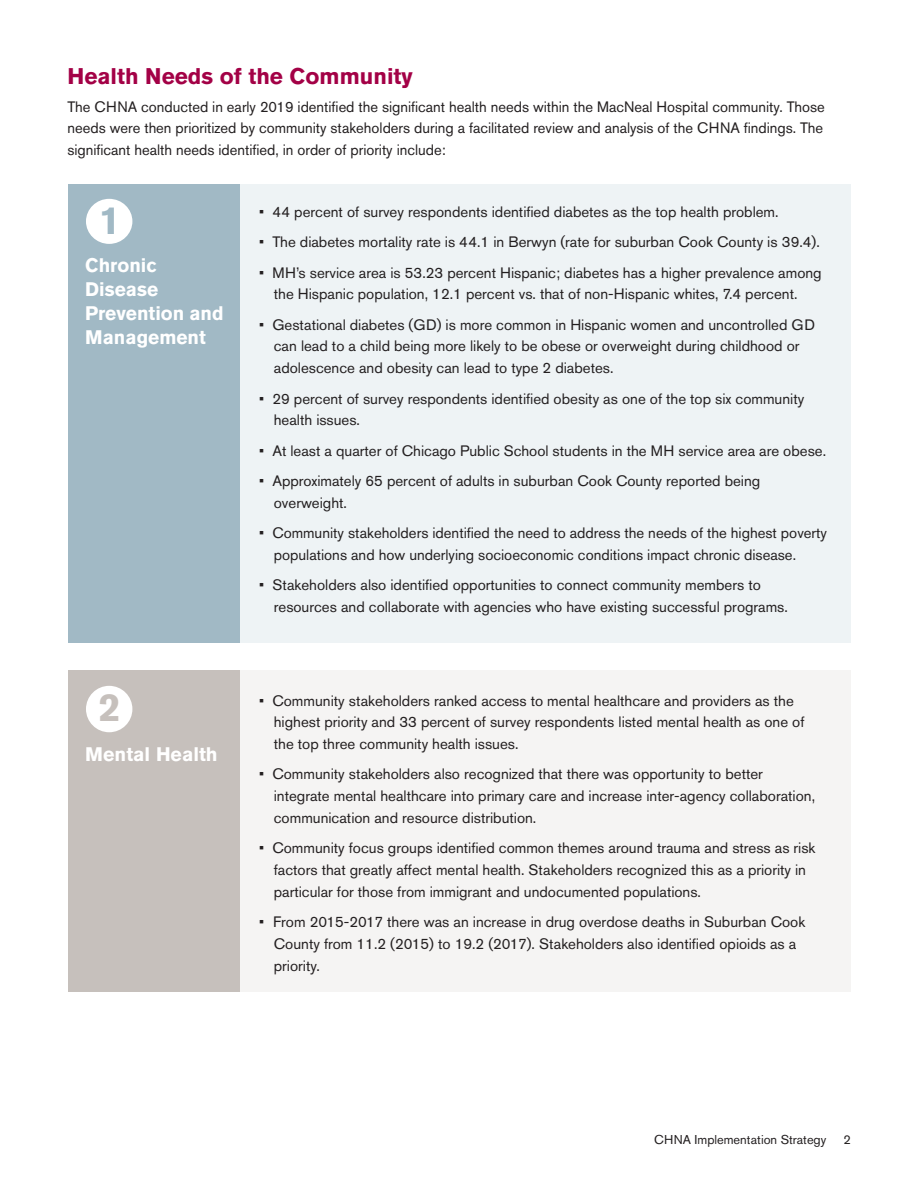
<style>
.page{position:relative;width:918px;height:1188px;background:#fff}
.page>*{position:absolute;margin:0;border:0;box-sizing:border-box;transform-origin:0 0}
.FACT_HEADERS{font:700 39px "Akzidenz Grotesk Pro";color:#a1b9c5}
.FACT_HEADERS-2{font:700 39px "Akzidenz Grotesk Pro";color:#c6c0bc}
.t1{font:700 22.5px "Akzidenz Grotesk Pro";color:#a30146}
.FACT_HEADERS-3{font:700 19.5px/24px "Akzidenz Grotesk Pro";color:#fff}
.FACTS{font:15px/21.8px "Akzidenz Grotesk Pro";color:#231f20}
.TEXT{font:15px/21.8px "Akzidenz Grotesk Pro";color:#231f20;text-align:justify}
.t2{font:12.75px "Akzidenz Grotesk Pro";color:#231f20}
</style>
<div class="page">
<div style="left:68px;top:184px;width:172px;height:459px;background:#a1b9c5"></div>
<div style="left:240px;top:184px;width:610px;height:459px;background:#eef3f5"></div>
<div style="left:86px;top:199px;width:46px;height:45px;background:#fff;border-radius:50%"></div>
<div style="left:68px;top:670px;width:172px;height:322px;background:#c6c0bc"></div>
<div style="left:240px;top:670px;width:610px;height:322px;background:#f5f4f3"></div>
<div style="left:86px;top:686px;width:46px;height:46px;background:#fff;border-radius:50%"></div>
<p class="t1" style="left:68px;top:62px;width:347px">Health Needs of the Community</p>
<p class="TEXT" style="left:68px;top:95px;width:759px">The CHNA conducted in early 2019 identified the significant health needs within the MacNeal Hospital community. Those needs were then prioritized by community stakeholders during a facilitated review and analysis of the CHNA findings. The significant health needs identified, in order of priority include:</p>
<p class="FACT_HEADERS" style="left:99px;top:195px;width:23px">1</p>
<p class="FACT_HEADERS-3" style="left:85px;top:253px;width:140px">Chronic<br>Disease<br>Prevention and<br>Management</p>
<p class="FACT_HEADERS-2" style="left:99px;top:682px;width:23px">2</p>
<p class="FACT_HEADERS-3" style="left:85px;top:742px;width:134px">Mental Health</p>
<p class="FACTS" style="left:259px;top:201px;width:521px">• 44 percent of survey respondents identified diabetes as the top health problem.</p>
<p class="FACTS" style="left:259px;top:231px;width:562px">• The diabetes mortality rate is 44.1 in Berwyn (rate for suburban Cook County is 39.4).</p>
<p class="FACTS" style="left:274px;top:261px;width:549px;text-indent:-15px">• MH’s service area is 53.23 percent Hispanic; diabetes has a higher prevalence among the Hispanic population, 12.1 percent vs. that of non-Hispanic whites, 7.4 percent.</p>
<p class="FACTS" style="left:274px;top:314px;width:543px;text-indent:-15px">• Gestational diabetes (GD) is more common in Hispanic women and uncontrolled GD can lead to a child being more likely to be obese or overweight during childhood or adolescence and obesity can lead to type 2 diabetes.</p>
<p class="FACTS" style="left:274px;top:387px;width:532px;text-indent:-15px">• 29 percent of survey respondents identified obesity as one of the top six community health issues.</p>
<p class="FACTS" style="left:259px;top:440px;width:568px">• At least a quarter of Chicago Public School students in the MH service area are obese.</p>
<p class="FACTS" style="left:274px;top:470px;width:488px;text-indent:-15px">• Approximately 65 percent of adults in suburban Cook County reported being overweight.</p>
<p class="FACTS" style="left:274px;top:522px;width:555px;text-indent:-15px">• Community stakeholders identified the need to address the needs of the highest poverty populations and how underlying socioeconomic conditions impact chronic disease.</p>
<p class="FACTS" style="left:274px;top:574px;width:516px;text-indent:-15px">• Stakeholders also identified opportunities to connect community members to resources and collaborate with agencies who have existing successful programs.</p>
<p class="FACTS" style="left:274px;top:689px;width:532px;text-indent:-15px">• Community stakeholders ranked access to mental healthcare and providers as the highest priority and 33 percent of survey respondents listed mental health as one of the top three community health issues.</p>
<p class="FACTS" style="left:274px;top:763px;width:543px;text-indent:-15px">• Community stakeholders also recognized that there was opportunity to better integrate mental healthcare into primary care and increase inter-agency collaboration, communication and resource distribution.</p>
<p class="FACTS" style="left:274px;top:837px;width:543px;text-indent:-15px">• Community focus groups identified common themes around trauma and stress as risk factors that greatly affect mental health. Stakeholders recognized this as a priority in particular for those from immigrant and undocumented populations.</p>
<p class="FACTS" style="left:274px;top:911px;width:533px;text-indent:-15px">• From 2015-2017 there was an increase in drug overdose deaths in Suburban Cook<br>County from 11.2 (2015) to 19.2 (2017). Stakeholders also identified opioids as a priority.</p>
<p class="t2" style="left:654px;top:1131px;width:174px">CHNA Implementation Strategy</p>
<p class="t2" style="left:844px;top:1131px;width:9px">2</p>
</div>
